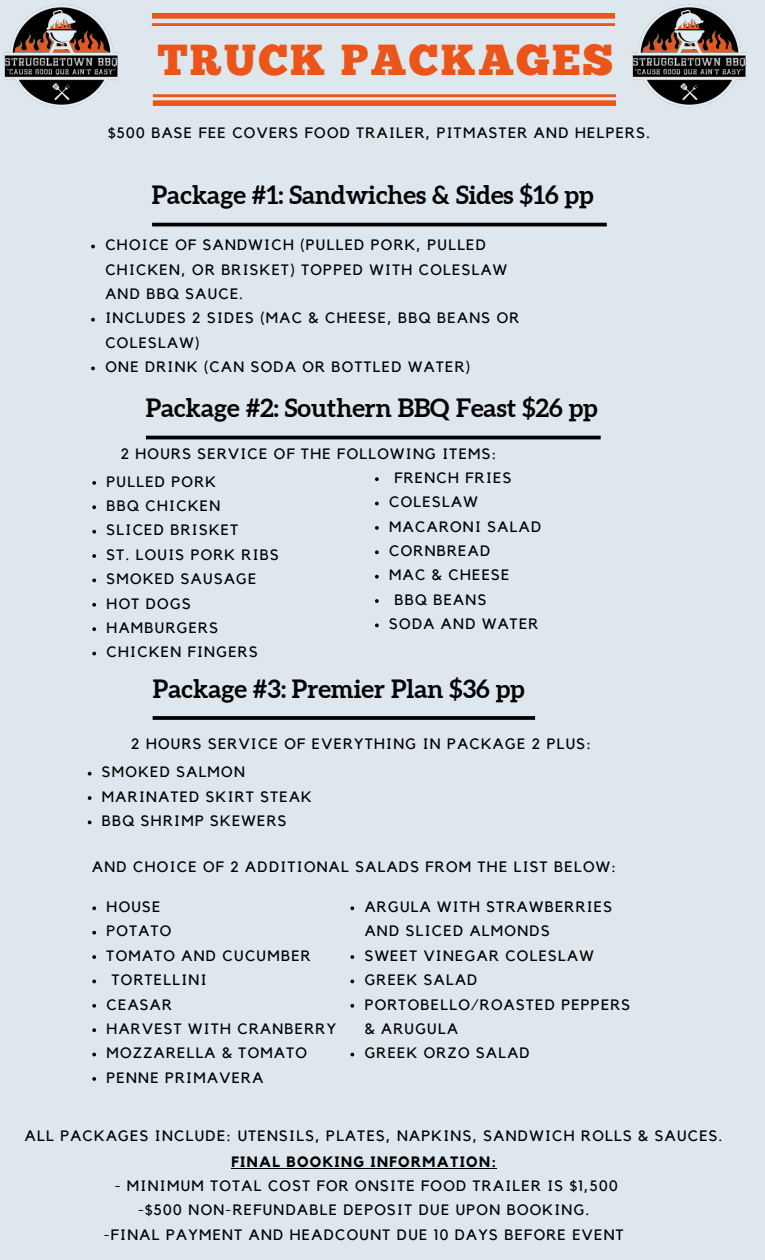
<style>
.page{position:relative;width:765px;height:1260px;background:#dee7ed}
.page>*{position:absolute;margin:0;border:0;box-sizing:border-box;transform-origin:0 0}
.t1{font:43.38px "Chunk Five";letter-spacing:.05em;color:#ec5519}
.t2{font:700 25.25px "Aleo";color:#030304}
.t3{font:15px/24.4px "Kollektif";letter-spacing:.085em;color:#000}
.t4{font:700 15px "Kollektif";letter-spacing:.085em;color:#000}
</style>
<div class="page">
<div style="left:152px;top:13px;width:463px;height:6px;background:#ec5519"></div>
<div style="left:153px;top:100px;width:463px;height:6px;background:#ec5519"></div>
<hr style="left:152px;top:23px;width:463px;height:3px;background:#ec5519">
<hr style="left:153px;top:94px;width:463px;height:3px;background:#ec5519">
<hr style="left:152px;top:223px;width:455px;height:3px;background:#000">
<img style="left:4px;top:4px;width:116px;height:104px">
<img style="left:632px;top:4px;width:116px;height:104px">
<hr style="left:146px;top:436px;width:455px;height:3px;background:#000">
<svg style="left:91px;top:245px;width:4px;height:3px"></svg>
<svg style="left:91px;top:318px;width:4px;height:4px"></svg>
<svg style="left:91px;top:367px;width:4px;height:3px"></svg>
<svg style="left:92px;top:481px;width:4px;height:4px"></svg>
<svg style="left:92px;top:505px;width:4px;height:4px"></svg>
<svg style="left:92px;top:530px;width:4px;height:4px"></svg>
<svg style="left:92px;top:554px;width:4px;height:4px"></svg>
<svg style="left:92px;top:579px;width:4px;height:3px"></svg>
<svg style="left:92px;top:603px;width:4px;height:4px"></svg>
<svg style="left:92px;top:627px;width:4px;height:4px"></svg>
<svg style="left:92px;top:652px;width:4px;height:3px"></svg>
<svg style="left:375px;top:477px;width:4px;height:4px"></svg>
<svg style="left:375px;top:502px;width:4px;height:3px"></svg>
<svg style="left:375px;top:526px;width:4px;height:4px"></svg>
<svg style="left:375px;top:550px;width:4px;height:4px"></svg>
<svg style="left:375px;top:575px;width:4px;height:4px"></svg>
<svg style="left:375px;top:599px;width:4px;height:4px"></svg>
<svg style="left:375px;top:624px;width:4px;height:3px"></svg>
<svg style="left:153px;top:716px;width:382px;height:4px;background:#0d0d0e"></svg>
<svg style="left:88px;top:772px;width:3px;height:4px"></svg>
<svg style="left:88px;top:796px;width:3px;height:4px"></svg>
<svg style="left:92px;top:906px;width:4px;height:4px"></svg>
<svg style="left:92px;top:931px;width:4px;height:4px"></svg>
<svg style="left:92px;top:955px;width:4px;height:4px"></svg>
<svg style="left:92px;top:980px;width:4px;height:3px"></svg>
<svg style="left:92px;top:1004px;width:4px;height:4px"></svg>
<svg style="left:92px;top:1028px;width:4px;height:4px"></svg>
<svg style="left:92px;top:1053px;width:4px;height:3px"></svg>
<svg style="left:92px;top:1077px;width:4px;height:4px"></svg>
<svg style="left:350px;top:906px;width:4px;height:4px"></svg>
<svg style="left:350px;top:955px;width:4px;height:4px"></svg>
<svg style="left:350px;top:980px;width:4px;height:3px"></svg>
<svg style="left:350px;top:1004px;width:4px;height:4px"></svg>
<svg style="left:350px;top:1053px;width:4px;height:3px"></svg>
<hr style="left:231px;top:1168px;width:266px;height:1px;background:#000">
<h1 class="t1" style="left:157px;top:42px;width:458px">TRUCK PACKAGES</h1>
<p class="t3" style="left:108px;top:122px;width:543px">$500 BASE FEE COVERS FOOD TRAILER, PITMASTER AND HELPERS.</p>
<h2 class="t2" style="left:152px;top:180px;width:443px">Package #1: Sandwiches &amp; Sides $16 pp</h2>
<p class="t3" style="left:105px;top:233px;width:415px">CHOICE OF SANDWICH (PULLED PORK, PULLED<br>CHICKEN, OR BRISKET) TOPPED WITH COLESLAW<br>AND BBQ SAUCE.<br>INCLUDES 2 SIDES (MAC &amp; CHEESE, BBQ BEANS OR<br>COLESLAW)<br>ONE DRINK (CAN SODA OR BOTTLED WATER)</p>
<h2 class="t2" style="left:146px;top:394px;width:454px">Package #2: Southern BBQ Feast $26 pp</h2>
<p class="t3" style="left:121px;top:442px;width:377px">2 HOURS SERVICE OF THE FOLLOWING ITEMS:</p>
<p class="t3" style="left:394px;top:466px;width:119px">FRENCH FRIES</p>
<p class="t3" style="left:389px;top:490px;width:90px">COLESLAW</p>
<p class="t3" style="left:389px;top:515px;width:153px">MACARONI SALAD</p>
<p class="t3" style="left:389px;top:539px;width:103px">CORNBREAD</p>
<p class="t3" style="left:389px;top:564px;width:122px">MAC &amp; CHEESE</p>
<p class="t3" style="left:394px;top:588px;width:93px">BBQ BEANS</p>
<p class="t3" style="left:389px;top:612px;width:151px">SODA AND WATER</p>
<p class="t3" style="left:107px;top:470px;width:174px">PULLED PORK<br>BBQ CHICKEN<br>SLICED BRISKET<br>ST. LOUIS PORK RIBS<br>SMOKED SAUSAGE<br>HOT DOGS<br>HAMBURGERS<br>CHICKEN FINGERS</p>
<h2 class="t2" style="left:153px;top:674px;width:373px">Package #3: Premier Plan $36 pp</h2>
<p class="t3" style="left:131px;top:732px;width:461px">2 HOURS SERVICE OF EVERYTHING IN PACKAGE 2 PLUS:</p>
<p class="t3" style="left:102px;top:761px;width:211px">SMOKED SALMON<br>MARINATED SKIRT STEAK<br>BBQ SHRIMP SKEWERS</p>
<p class="t3" style="left:92px;top:855px;width:525px">AND CHOICE OF 2 ADDITIONAL SALADS FROM THE LIST BELOW:</p>
<p class="t3" style="left:107px;top:895px;width:55px">HOUSE</p>
<p class="t3" style="left:107px;top:920px;width:66px">POTATO</p>
<p class="t3" style="left:107px;top:944px;width:206px">TOMATO AND CUCUMBER</p>
<p class="t3" style="left:112px;top:968px;width:96px">TORTELLINI</p>
<p class="t3" style="left:107px;top:993px;width:67px">CEASAR</p>
<p class="t3" style="left:107px;top:1017px;width:231px">HARVEST WITH CRANBERRY</p>
<p class="t3" style="left:107px;top:1041px;width:202px">MOZZARELLA &amp; TOMATO</p>
<p class="t3" style="left:107px;top:1066px;width:158px">PENNE PRIMAVERA</p>
<p class="t3" style="left:365px;top:895px;width:267px">ARGULA WITH STRAWBERRIES<br>AND SLICED ALMONDS<br>SWEET VINEGAR COLESLAW<br>GREEK SALAD<br>PORTOBELLO/ROASTED PEPPERS &amp; ARUGULA<br>GREEK ORZO SALAD</p>
<p class="t3" style="left:25px;top:1124px;width:699px">ALL PACKAGES INCLUDE: UTENSILS, PLATES, NAPKINS, SANDWICH ROLLS &amp; SAUCES.</p>
<p class="t4" style="left:231px;top:1155px;width:266px">FINAL BOOKING INFORMATION:</p>
<p class="t3" style="left:104px;top:1174px;width:521px;text-align:center">- MINIMUM TOTAL COST FOR ONSITE FOOD TRAILER IS $1,500 -$500 NON-REFUNDABLE DEPOSIT DUE UPON BOOKING.<br>-FINAL PAYMENT AND HEADCOUNT DUE 10 DAYS BEFORE EVENT</p>
</div>
